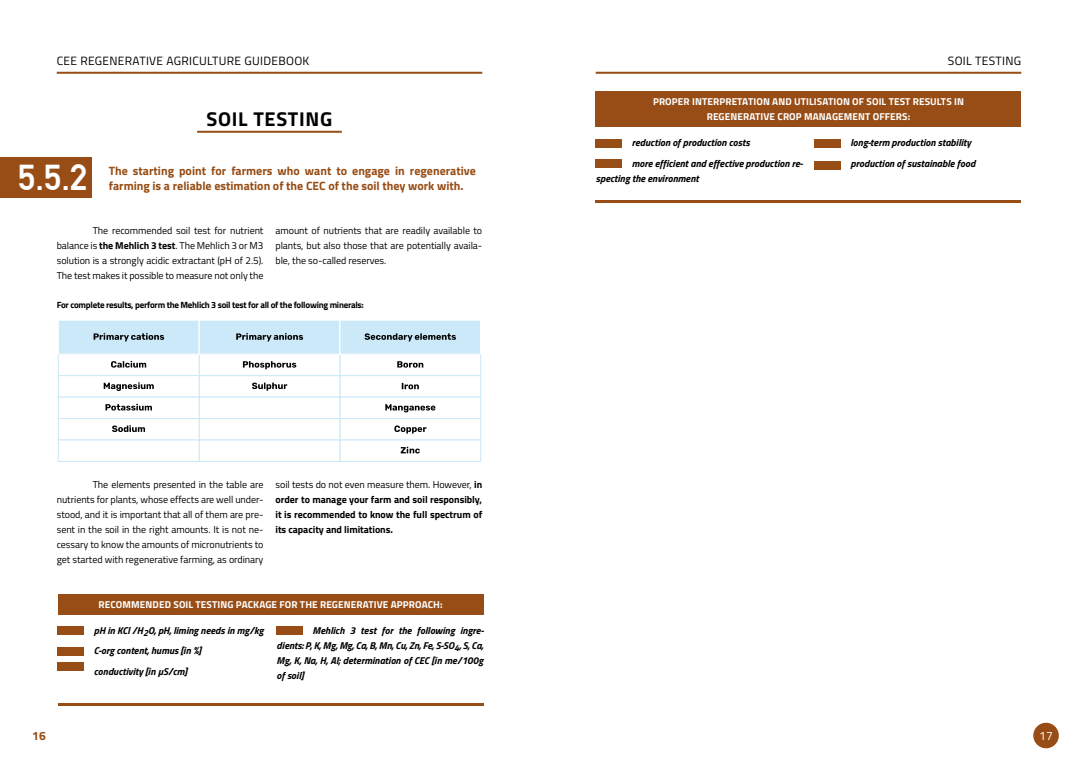
<style>
.page{position:relative;width:1078px;height:766px;background:#fff}
.page>*{position:absolute;margin:0;border:0;box-sizing:border-box;transform-origin:0 0}
.t1{font:36px "Alte DIN1451 Mittelschriftgepraegt";color:#fff}
.t2{font:700 20px "Titillium";letter-spacing:.035em;color:#000}
.t3{font:700 12px/15px "Titillium";color:#974d15}
.t4{font:12px "Titillium";letter-spacing:.025em;color:#000}
.t5{font:12px "Titillium";color:#fff}
.t6{font:10px/15px "Titillium";letter-spacing:-.005em;color:#000;text-align:justify}
.t7{font:italic 700 10px/20.7px "Titillium";color:#000}
.t8{font:700 10px/15px "Titillium";letter-spacing:-.005em;color:#000;text-align:justify}
.t9{font:700 10px/15px "Titillium";letter-spacing:.01em;color:#fff;text-align:center}
.t10{font:700 9px "Titillium";letter-spacing:-.03em;color:#000}
.s1{font-weight:700}
.s2{font-weight:400}
</style>
<div class="page">
<div style="left:0;top:158px;width:92px;height:40px;background:#974d15"></div>
<hr style="left:197px;top:131px;width:145px;height:2px;background:#974d15">
<div style="left:58px;top:593px;width:425px;height:21px;background:#974d15"></div>
<div style="left:595px;top:91px;width:425px;height:36px;background:#974d15"></div>
<div style="left:58px;top:626px;width:26px;height:8px;background:#974d15"></div>
<div style="left:595px;top:139px;width:26px;height:8px;background:#974d15"></div>
<div style="left:276px;top:626px;width:26px;height:8px;background:#974d15"></div>
<div style="left:814px;top:139px;width:26px;height:8px;background:#974d15"></div>
<div style="left:58px;top:646px;width:26px;height:9px;background:#974d15"></div>
<div style="left:814px;top:161px;width:26px;height:8px;background:#974d15"></div>
<div style="left:58px;top:662px;width:26px;height:9px;background:#974d15"></div>
<div style="left:595px;top:159px;width:26px;height:9px;background:#974d15"></div>
<hr style="left:58px;top:702px;width:425px;height:2px;background:#974d15">
<hr style="left:595px;top:201px;width:425px;height:2px;background:#974d15">
<div style="left:339px;top:354px;width:142px;height:22px;background:#fff;border:1px solid #cbe9f8"></div>
<div style="left:339px;top:375px;width:142px;height:22px;background:#fff;border:1px solid #cbe9f8"></div>
<div style="left:339px;top:396px;width:142px;height:23px;background:#fff;border:1px solid #cbe9f8"></div>
<div style="left:199px;top:375px;width:141px;height:22px;background:#fff;border:1px solid #cbe9f8"></div>
<div style="left:199px;top:396px;width:141px;height:23px;background:#fff;border:1px solid #cbe9f8"></div>
<div style="left:199px;top:354px;width:141px;height:22px;background:#fff;border:1px solid #cbe9f8"></div>
<div style="left:58px;top:354px;width:141px;height:22px;background:#fff;border:1px solid #cbe9f8"></div>
<div style="left:58px;top:319px;width:142px;height:35px;background:#cbe9f8;border:1px solid #fff"></div>
<div style="left:198px;top:319px;width:142px;height:35px;background:#cbe9f8;border:1px solid #fff"></div>
<div style="left:339px;top:319px;width:142px;height:35px;background:#cbe9f8;border:1px solid #fff"></div>
<div style="left:58px;top:375px;width:141px;height:22px;background:#fff;border:1px solid #cbe9f8"></div>
<div style="left:58px;top:396px;width:141px;height:23px;background:#fff;border:1px solid #cbe9f8"></div>
<div style="left:339px;top:418px;width:142px;height:22px;background:#fff;border:1px solid #cbe9f8"></div>
<div style="left:339px;top:439px;width:142px;height:22px;background:#fff;border:1px solid #cbe9f8"></div>
<div style="left:199px;top:418px;width:141px;height:22px;background:#fff;border:1px solid #cbe9f8"></div>
<div style="left:199px;top:439px;width:141px;height:22px;background:#fff;border:1px solid #cbe9f8"></div>
<div style="left:58px;top:418px;width:141px;height:22px;background:#fff;border:1px solid #cbe9f8"></div>
<div style="left:58px;top:439px;width:141px;height:22px;background:#fff;border:1px solid #cbe9f8"></div>
<svg style="left:236px;top:333px;width:67px;height:8px"></svg>
<svg style="left:94px;top:333px;width:70px;height:8px"></svg>
<svg style="left:111px;top:361px;width:35px;height:6px"></svg>
<svg style="left:104px;top:382px;width:50px;height:9px"></svg>
<svg style="left:105px;top:403px;width:47px;height:7px"></svg>
<svg style="left:112px;top:425px;width:33px;height:7px"></svg>
<svg style="left:243px;top:361px;width:53px;height:8px"></svg>
<svg style="left:252px;top:382px;width:35px;height:8px"></svg>
<svg style="left:397px;top:361px;width:26px;height:6px"></svg>
<svg style="left:401px;top:383px;width:18px;height:6px"></svg>
<svg style="left:385px;top:404px;width:50px;height:8px"></svg>
<svg style="left:394px;top:425px;width:32px;height:8px"></svg>
<svg style="left:400px;top:446px;width:20px;height:7px"></svg>
<svg style="left:364px;top:333px;width:92px;height:8px"></svg>
<hr style="left:57px;top:72px;width:425px;height:2px;background:#974d15">
<hr style="left:595px;top:72px;width:425px;height:2px;background:#974d15">
<div style="left:1033px;top:722px;width:25px;height:26px;background:#974d15;border-radius:50%"></div>
<p class="t4" style="left:57px;top:52px;width:254px">CEE REGENERATIVE AGRICULTURE GUIDEBOOK</p>
<h2 class="t2" style="left:206px;top:104px;width:127px">SOIL TESTING</h2>
<h1 class="t1" style="left:18px;top:156px;width:71px">5.5.2</h1>
<p class="t3" style="left:109px;top:162px;width:368px">The starting point for farmers who want to engage in regenerative farming is a reliable estimation of the CEC of the soil they work with.</p>
<p class="t6" style="left:57px;top:222px;width:208px;text-indent:36px">The recommended soil test for nutrient balance is <span class="s1">the Mehlich 3 test</span>. The Mehlich 3 or M3 solution is a strongly acidic extractant (pH of 2.5).<br>The test makes it possible to measure not only the</p>
<p class="t6" style="left:275px;top:222px;width:208px">amount of nutrients that are readily available to plants, but also those that are potentially availa&shy;ble, the so-called reserves.</p>
<p class="t10" style="left:57px;top:298px;width:308px">For complete results, perform the Mehlich 3 soil test for all of the following minerals:</p>
<p class="t6" style="left:57px;top:476px;width:208px;text-indent:36px">The elements presented in the table are nutrients for plants, whose effects are well under&shy;stood, and it is important that all of them are pre&shy;sent in the soil in the right amounts. It is not ne&shy;cessary to know the amounts of micronutrients to get started with regenerative farming, as ordinary</p>
<p class="t8" style="left:275px;top:476px;width:208px"><span class="s2">soil tests do not even measure them. However,</span> in order to manage your farm and soil responsibly, it is recommended to know the full spectrum of its capacity and limitations.</p>
<p class="t9" style="left:99px;top:595px;width:345px">RECOMMENDED SOIL TESTING PACKAGE FOR THE REGENERATIVE APPROACH:</p>
<p class="t7" style="left:94px;top:619px;width:171px">pH in KCl /H<sub>2</sub>O, pH, liming needs in mg/kg<br>C-org content, humus [in %]<br>conductivity [in µS/cm]</p>
<p class="t7" style="left:276px;top:622px;width:209px;line-height:15px;text-align:justify;text-indent:36px">Mehlich 3 test for the following ingre&shy;dients: P, K, Mg, Mg, Ca, B, Mn, Cu, Zn, Fe, S-SO<sub>4</sub>, S, Ca, Mg, K, Na, H, Al; determination of CEC [in me/100g of soil]</p>
<p class="t4" style="left:947px;top:52px;width:75px">SOIL TESTING</p>
<p class="t9" style="left:653px;top:93px;width:312px">PROPER INTERPRETATION AND UTILISATION OF SOIL TEST RESULTS IN<br>REGENERATIVE CROP MANAGEMENT OFFERS:</p>
<p class="t7" style="left:631px;top:132px;width:173px">reduction of production costs<br>more efficient and effective production re-</p>
<p class="t7" style="left:595px;top:167px;width:104px">specting the environment</p>
<p class="t7" style="left:850px;top:132px;width:126px">long-term production stability production of sustainable food</p>
<p class="t3" style="left:32px;top:727px;width:15px">16</p>
<p class="t5" style="left:1038px;top:726px;width:15px">17</p>
</div>
